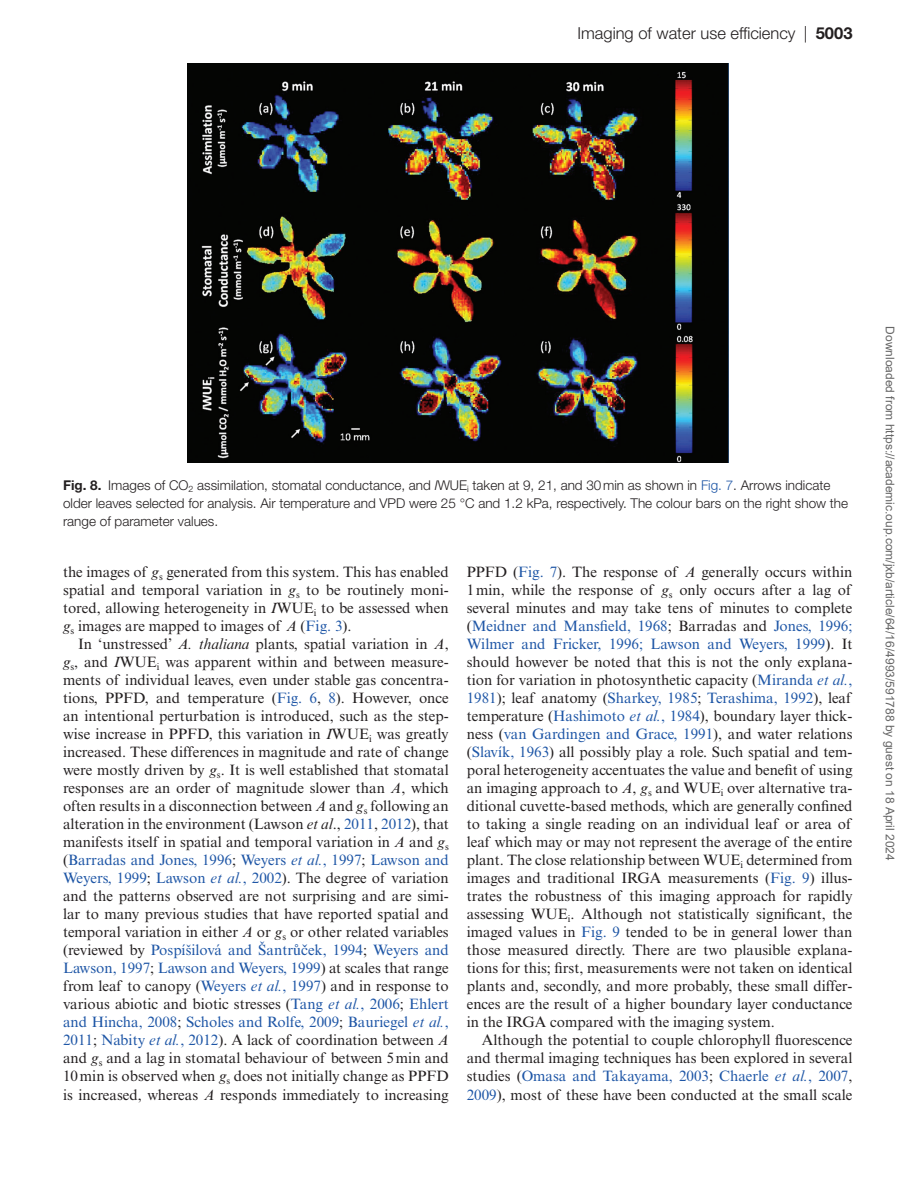
<style>
.page{position:relative;width:919px;height:1187px;background:#fff}
.page>*{position:absolute;margin:0;border:0;box-sizing:border-box;transform-origin:0 0}
.t1{font:300 16.5px "Helvetica Neue LT Std";color:#231f20}
.t2{font:15px/18px "Times New Roman MT Std";color:#231f20;text-align:justify}
.t3{font:300 13.5px/18px "Helvetica Neue LT Std";color:#231f20}
.t4{font:12px "Arial";color:#666}
.s1{font-weight:700}
.s2{font-style:italic}
.s3{color:#1e56a6}
.s4{font-style:italic;color:#1e56a6}
.s5{font-family:"Gandhari Unicode";color:#1e56a6}
</style>
<div class="page">
<img style="left:187px;top:63px;width:541px;height:400px">
<p class="t1" style="left:577px;top:23px;width:276px">Imaging of water use efficiency | <span class="s1">5003</span></p>
<p class="t3" style="left:63px;top:476px;width:786px"><span class="s1">Fig. 8.</span> Images of CO<sub>2</sub> assimilation, stomatal conductance, and <span class="s2">I</span>WUE<sub>i</sub> taken at 9, 21, and 30min as shown in <span class="s3">Fig. 7</span>. Arrows indicate older leaves selected for analysis. Air temperature and VPD were 25 °C and 1.2 kPa, respectively. The colour bars on the right show the range of parameter values.</p>
<p class="t2" style="left:63px;top:563px;width:387px">the images of <span class="s2">g</span><sub>s</sub> generated from this system. This has enabled spatial and temporal variation in <span class="s2">g</span><sub>s</sub> to be routinely moni&shy;tored, allowing heterogeneity in <span class="s2">I</span>WUE<sub>i</sub> to be assessed when <span class="s2">g</span><sub>s</sub> images are mapped to images of <span class="s2">A</span> (<span class="s3">Fig. 3</span>).</p>
<p class="t2" style="left:63px;top:635px;width:387px;text-indent:15px">In ‘unstressed’ <span class="s2">A. thaliana</span> plants, spatial variation in <span class="s2">A</span>, <span class="s2">g</span><sub>s</sub>, and <span class="s2">I</span>WUE<sub>i</sub> was apparent within and between measure&shy;ments of individual leaves, even under stable gas concentra&shy;tions, PPFD, and temperature (<span class="s3">Fig. 6</span>, <span class="s3">8</span>). However, once an intentional perturbation is introduced, such as the step&shy;wise increase in PPFD, this variation in <span class="s2">I</span>WUE<sub>i</sub> was greatly increased. These differences in magnitude and rate of change were mostly driven by <span class="s2">g</span><sub>s</sub>. It is well established that stomatal responses are an order of magnitude slower than <span class="s2">A</span>, which often results in a disconnection between <span class="s2">A</span> and <span class="s2">g</span><sub>s</sub> following an alteration in the environment (Lawson <span class="s2">et al</span>., <span class="s3">2011</span>, <span class="s3">2012</span>), that manifests itself in spatial and temporal variation in <span class="s2">A</span> and <span class="s2">g</span><sub>s </sub>(<span class="s3">Barradas and Jones, 1996</span>; <span class="s3">Weyers</span> <span class="s4">et al.</span><span class="s3">, 1997</span>; <span class="s3">Lawson and Weyers, 1999</span>; <span class="s3">Lawson</span> <span class="s4">et al.</span><span class="s3">, 2002</span>). The degree of variation and the patterns observed are not surprising and are simi&shy;lar to many previous studies that have reported spatial and temporal variation in either <span class="s2">A</span> or <span class="s2">g</span><sub>s</sub> or other related variables (reviewed by <span class="s3">Pospíšilová and Šantr</span><span class="s5">ůč</span><span class="s3">ek, 1994</span>; <span class="s3">Weyers and Lawson, 1997</span>; <span class="s3">Lawson and Weyers, 1999</span>) at scales that range from leaf to canopy (<span class="s3">Weyers</span> <span class="s4">et al.</span><span class="s3">, 1997</span>) and in response to various abiotic and biotic stresses (<span class="s3">Tang</span> <span class="s4">et al.</span><span class="s3">, 2006</span>; <span class="s3">Ehlert and Hincha, 2008</span>; <span class="s3">Scholes and Rolfe, 2009</span>; <span class="s3">Bauriegel</span> <span class="s4">et al.</span><span class="s3">, 2011</span>; <span class="s3">Nabity</span> <span class="s4">et al.</span><span class="s3">, 2012</span>). A lack of coordination between <span class="s2">A </span>and <span class="s2">g</span><sub>s</sub> and a lag in stomatal behaviour of between 5min and 10min is observed when <span class="s2">g</span><sub>s</sub> does not initially change as PPFD is increased, whereas <span class="s2">A</span> responds immediately to increasing</p>
<p class="t2" style="left:466px;top:563px;width:387px">PPFD (<span class="s3">Fig. 7</span>). The response of <span class="s2">A</span> generally occurs within 1min, while the response of <span class="s2">g</span><sub>s</sub> only occurs after a lag of several minutes and may take tens of minutes to complete (<span class="s3">Meidner and Mansfield, 1968</span>; Barradas and <span class="s3">Jones, 1996; Wilmer and Fricker, 1996; Lawson and Weyers, 1999</span>). It should however be noted that this is not the only explana&shy;tion for variation in photosynthetic capacity (<span class="s3">Miranda</span> <span class="s4">et al.</span><span class="s3">, 1981</span>); leaf anatomy (<span class="s3">Sharkey, 1985</span>; <span class="s3">Terashima, 1992</span>), leaf temperature (<span class="s3">Hashimoto</span> <span class="s4">et al.</span><span class="s3">, 1984</span>), boundary layer thick&shy;ness (<span class="s3">van Gardingen and Grace, 1991</span>), and water relations (<span class="s3">Slavík, 1963</span>) all possibly play a role. Such spatial and tem&shy;poral heterogeneity accentuates the value and benefit of using an imaging approach to <span class="s2">A</span>, <span class="s2">g</span><sub>s</sub> and WUE<sub>i</sub> over alternative tra&shy;ditional cuvette-based methods, which are generally confined to taking a single reading on an individual leaf or area of leaf which may or may not represent the average of the entire plant. The close relationship between WUE<sub>i</sub> determined from images and traditional IRGA measurements (<span class="s3">Fig. 9</span>) illus&shy;trates the robustness of this imaging approach for rapidly assessing WUE<sub>i</sub>. Although not statistically significant, the imaged values in <span class="s3">Fig. 9</span> tended to be in general lower than those measured directly. There are two plausible explana&shy;tions for this; first, measurements were not taken on identical plants and, secondly, and more probably, these small differ&shy;ences are the result of a higher boundary layer conductance in the IRGA compared with the imaging system.</p>
<p class="t2" style="left:466px;top:1031px;width:387px;text-indent:15px">Although the potential to couple chlorophyll fluorescence and thermal imaging techniques has been explored in several studies (<span class="s3">Omasa and Takayama, 2003</span>; <span class="s3">Chaerle</span> <span class="s4">et al.</span><span class="s3">, 2007</span>, <span class="s3">2009</span>), most of these have been conducted at the small scale</p>
<p class="t4" style="left:894px;top:326px;width:535px;rotate:90deg">Downloaded from https://academic.oup.com/jxb/article/64/16/4993/591788 by guest on 18 April 2024</p>
</div>
